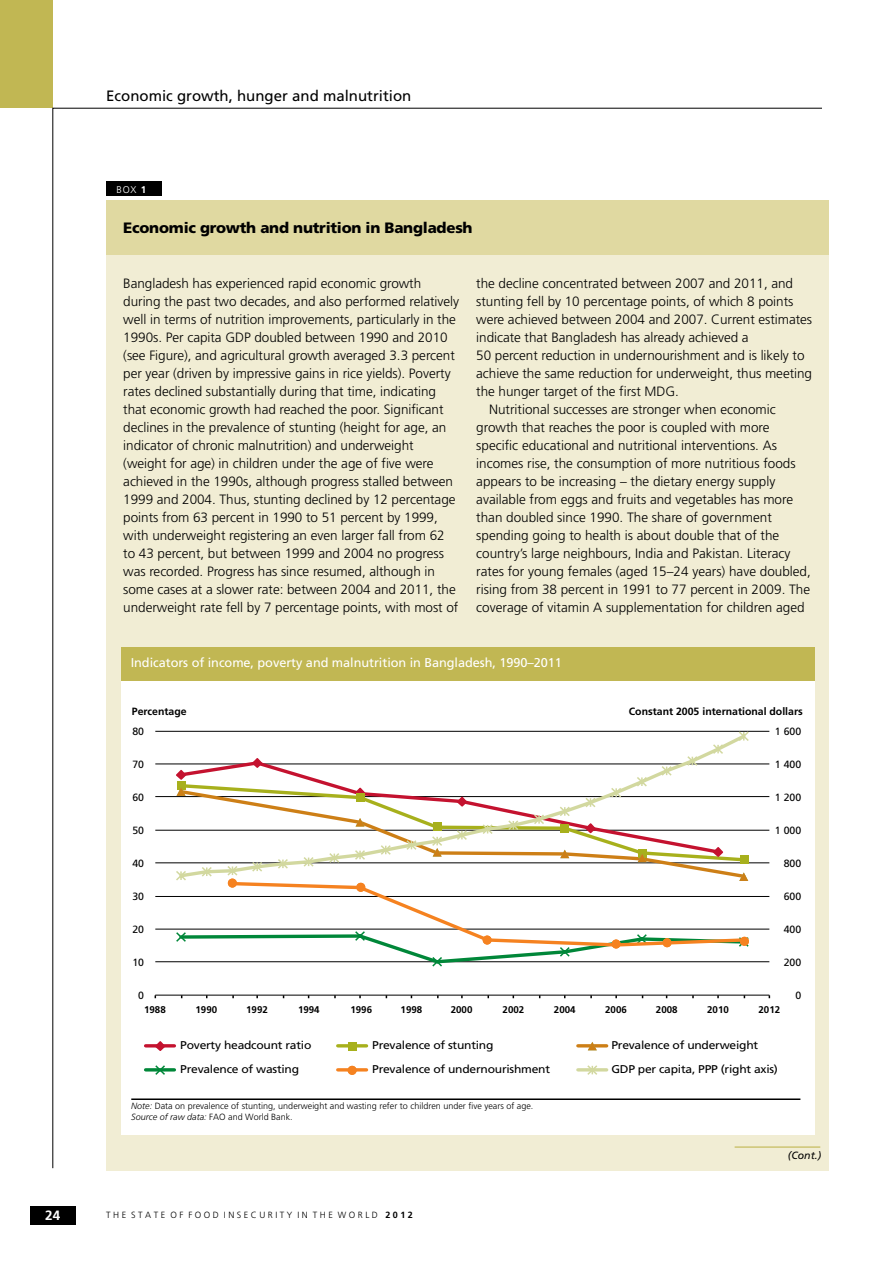
<style>
.page{position:relative;width:893px;height:1263px;background:#fff}
.page>*{position:absolute;margin:0;border:0;box-sizing:border-box;transform-origin:0 0}
.t1{font:900 15px "Frutiger LT Std";letter-spacing:-.015em;color:#000}
.t2{font:15px "Frutiger LT Std";color:#000}
.t3{font:300 13.5px/18px "Frutiger LT Std";letter-spacing:-.005em;color:#000}
.t4{font:700 13.5px "Frutiger LT Std";color:#fff}
.t5{font:12.75px "Frutiger LT Std";letter-spacing:-.005em;color:#fff}
.t6{font:11.25px "Frutiger LT Std";letter-spacing:-.02em;color:#000;scale:1.08 1}
.t7{font:10.5px "Frutiger LT Std";color:#000}
.t8{font:700 10.5px "Frutiger LT Std";color:#000}
.t9{font:italic 10.5px "Frutiger LT Std";color:#000}
.t10{font:700 9.75px "Frutiger LT Std";color:#000}
.t11{font:300 9.75px "Frutiger LT Std";color:#fff}
.t12{font:300 9px/10.8px "Frutiger LT Std";color:#000}
.s1{font-weight:700}
.s2{font-style:italic}
</style>
<div class="page">
<div style="left:0;top:0;width:53px;height:108px;background:#c1b753"></div>
<div style="left:30px;top:1206px;width:45px;height:18px;background:#000"></div>
<div style="left:106px;top:255px;width:723px;height:915px;background:#f1edd4"></div>
<div style="left:106px;top:200px;width:723px;height:55px;background:#e0d9a1"></div>
<div style="left:106px;top:181px;width:56px;height:15px;background:#000"></div>
<hr style="left:735px;top:1146px;width:85px;height:1px;background:#c1b753">
<div style="left:121px;top:648px;width:694px;height:487px;background:#fff"></div>
<hr style="left:131px;top:1098px;width:669px;height:2px;background:#000">
<div style="left:121px;top:647px;width:694px;height:34px;background:#c1b753"></div>
<hr style="left:146px;top:1044px;width:28px;height:3px;background:#c4122f">
<svg style="left:154px;top:1041px;width:13px;height:10px"></svg>
<hr style="left:338px;top:1044px;width:29px;height:3px;background:#a7b01c">
<div style="left:348px;top:1042px;width:9px;height:8px;background:#a7b01c"></div>
<hr style="left:578px;top:1044px;width:29px;height:3px;background:#cd7f16">
<svg style="left:588px;top:1042px;width:9px;height:8px"></svg>
<hr style="left:146px;top:1068px;width:28px;height:3px;background:#008739">
<svg style="left:154px;top:1065px;width:13px;height:10px"></svg>
<hr style="left:338px;top:1068px;width:29px;height:3px;background:#f58220">
<div style="left:348px;top:1066px;width:9px;height:9px;background:#f58220;border-radius:50%"></div>
<hr style="left:578px;top:1068px;width:29px;height:3px;background:#d2d89f">
<svg style="left:586px;top:1065px;width:13px;height:10px"></svg>
<hr style="left:155px;top:961px;width:614px;height:1px;background:#000">
<hr style="left:155px;top:929px;width:614px;height:1px;background:#000">
<hr style="left:155px;top:896px;width:614px;height:1px;background:#000">
<hr style="left:155px;top:862px;width:614px;height:1px;background:#000">
<hr style="left:155px;top:830px;width:614px;height:1px;background:#000">
<hr style="left:155px;top:796px;width:614px;height:1px;background:#000">
<hr style="left:155px;top:764px;width:614px;height:1px;background:#000">
<hr style="left:155px;top:731px;width:614px;height:1px;background:#000">
<hr style="left:155px;top:995px;width:614px;height:1px;background:#000">
<svg style="left:174px;top:730px;width:576px;height:237px"></svg>
<p class="t2" style="left:106px;top:87px;width:307px">Economic growth, hunger and malnutrition</p>
<p class="t11" style="left:116px;top:184px;width:31px">BOX <span class="s1">1</span></p>
<p class="t1" style="left:123px;top:218px;width:351px">Economic growth and nutrition in Bangladesh</p>
<p class="t3" style="left:123px;top:275px;width:337px">Bangladesh has experienced rapid economic growth during the past two decades, and also performed relatively well in terms of nutrition improvements, particularly in the 1990s. Per capita GDP doubled between 1990 and 2010 (see Figure), and agricultural growth averaged 3.3 percent per year (driven by impressive gains in rice yields). Poverty rates declined substantially during that time, indicating that economic growth had reached the poor. Significant declines in the prevalence of stunting (height for age, an indicator of chronic malnutrition) and underweight (weight for age) in children under the age of five were achieved in the 1990s, although progress stalled between 1999 and 2004. Thus, stunting declined by 12 percentage points from 63 percent in 1990 to 51 percent by 1999, with underweight registering an even larger fall from 62 to 43 percent, but between 1999 and 2004 no progress was recorded. Progress has since resumed, although in some cases at a slower rate: between 2004 and 2011, the underweight rate fell by 7 percentage points, with most of</p>
<p class="t3" style="left:476px;top:274px;width:318px">the decline concentrated between 2007 and 2011, and</p>
<p class="t3" style="left:476px;top:292px;width:319px">stunting fell by 10 percentage points, of which 8 points</p>
<p class="t3" style="left:476px;top:310px;width:337px">were achieved between 2004 and 2007. Current estimates</p>
<p class="t3" style="left:476px;top:328px;width:274px">indicate that Bangladesh has already achieved a</p>
<p class="t3" style="left:476px;top:346px;width:330px">50 percent reduction in undernourishment and is likely to</p>
<p class="t3" style="left:476px;top:364px;width:337px">achieve the same reduction for underweight, thus meeting</p>
<p class="t3" style="left:476px;top:382px;width:204px">the hunger target of the first MDG.</p>
<p class="t3" style="left:489px;top:400px;width:288px">Nutritional successes are stronger when economic</p>
<p class="t3" style="left:476px;top:418px;width:295px">growth that reaches the poor is coupled with more</p>
<p class="t3" style="left:476px;top:436px;width:302px">specific educational and nutritional interventions. As</p>
<p class="t3" style="left:476px;top:454px;width:321px">incomes rise, the consumption of more nutritious foods</p>
<p class="t3" style="left:476px;top:472px;width:301px">appears to be increasing – the dietary energy supply</p>
<p class="t3" style="left:476px;top:490px;width:318px">available from eggs and fruits and vegetables has more</p>
<p class="t3" style="left:476px;top:508px;width:297px">than doubled since 1990. The share of government</p>
<p class="t3" style="left:476px;top:526px;width:305px">spending going to health is about double that of the</p>
<p class="t3" style="left:476px;top:544px;width:316px">country’s large neighbours, India and Pakistan. Literacy</p>
<p class="t3" style="left:476px;top:562px;width:336px">rates for young females (aged 15–24 years) have doubled,</p>
<p class="t3" style="left:476px;top:580px;width:335px">rising from 38 percent in 1991 to 77 percent in 2009. The</p>
<p class="t3" style="left:476px;top:598px;width:330px">coverage of vitamin A supplementation for children aged</p>
<p class="t5" style="left:131px;top:655px;width:433px">Indicators of income, poverty and malnutrition in Bangladesh, 1990–2011</p>
<p class="t8" style="left:132px;top:705px;width:56px">Percentage</p>
<p class="t7" style="left:132px;top:725px;width:13px">80</p>
<p class="t7" style="left:132px;top:758px;width:13px">70</p>
<p class="t7" style="left:132px;top:791px;width:13px">60</p>
<p class="t7" style="left:132px;top:824px;width:13px">50</p>
<p class="t7" style="left:132px;top:857px;width:13px">40</p>
<p class="t7" style="left:132px;top:890px;width:13px">30</p>
<p class="t7" style="left:132px;top:923px;width:13px">20</p>
<p class="t7" style="left:132px;top:956px;width:13px">10</p>
<p class="t7" style="left:138px;top:989px;width:7px">0</p>
<p class="t8" style="left:629px;top:705px;width:175px">Constant 2005 international dollars</p>
<p class="t7" style="left:775px;top:725px;width:28px">1 600</p>
<p class="t7" style="left:775px;top:758px;width:28px">1 400</p>
<p class="t7" style="left:775px;top:791px;width:28px">1 200</p>
<p class="t7" style="left:775px;top:824px;width:28px">1 000</p>
<p class="t7" style="left:784px;top:857px;width:19px">800</p>
<p class="t7" style="left:784px;top:890px;width:19px">600</p>
<p class="t7" style="left:784px;top:923px;width:19px">400</p>
<p class="t7" style="left:784px;top:957px;width:19px">200</p>
<p class="t7" style="left:795px;top:990px;width:7px">0</p>
<p class="t10" style="left:144px;top:1003px;width:23px">1988</p>
<p class="t10" style="left:195px;top:1003px;width:23px">1990</p>
<p class="t10" style="left:246px;top:1003px;width:23px">1992</p>
<p class="t10" style="left:298px;top:1003px;width:23px">1994</p>
<p class="t10" style="left:350px;top:1003px;width:23px">1996</p>
<p class="t10" style="left:401px;top:1003px;width:23px">1998</p>
<p class="t10" style="left:451px;top:1003px;width:23px">2000</p>
<p class="t10" style="left:503px;top:1003px;width:23px">2002</p>
<p class="t10" style="left:554px;top:1003px;width:23px">2004</p>
<p class="t10" style="left:605px;top:1003px;width:23px">2006</p>
<p class="t10" style="left:656px;top:1003px;width:23px">2008</p>
<p class="t10" style="left:707px;top:1003px;width:23px">2010</p>
<p class="t10" style="left:758px;top:1003px;width:23px">2012</p>
<p class="t6" style="left:180px;top:1038px;width:123px">Poverty headcount ratio</p>
<p class="t6" style="left:372px;top:1038px;width:114px">Prevalence of stunting</p>
<p class="t6" style="left:611px;top:1038px;width:137px">Prevalence of underweight</p>
<p class="t6" style="left:180px;top:1062px;width:112px">Prevalence of wasting</p>
<p class="t6" style="left:372px;top:1062px;width:166px">Prevalence of undernourishment</p>
<p class="t6" style="left:611px;top:1062px;width:156px">GDP per capita, PPP (right axis)</p>
<p class="t12" style="left:131px;top:1101px;width:404px"><span class="s2">Note:</span> Data on prevalence of stunting, underweight and wasting refer to children under five years of age.<br><span class="s2">Source of raw data:</span> FAO and World Bank.</p>
<p class="t4" style="left:45px;top:1207px;width:17px">24</p>
<p class="t12" style="left:106px;top:1210px;width:308px">T H E S T A T E O F F O O D I N S E C U R I T Y I N T H E W O R L D <span class="s1">2 0 1 2</span></p>
<p class="t9" style="left:788px;top:1149px;width:35px">(Cont.)</p>
</div>
